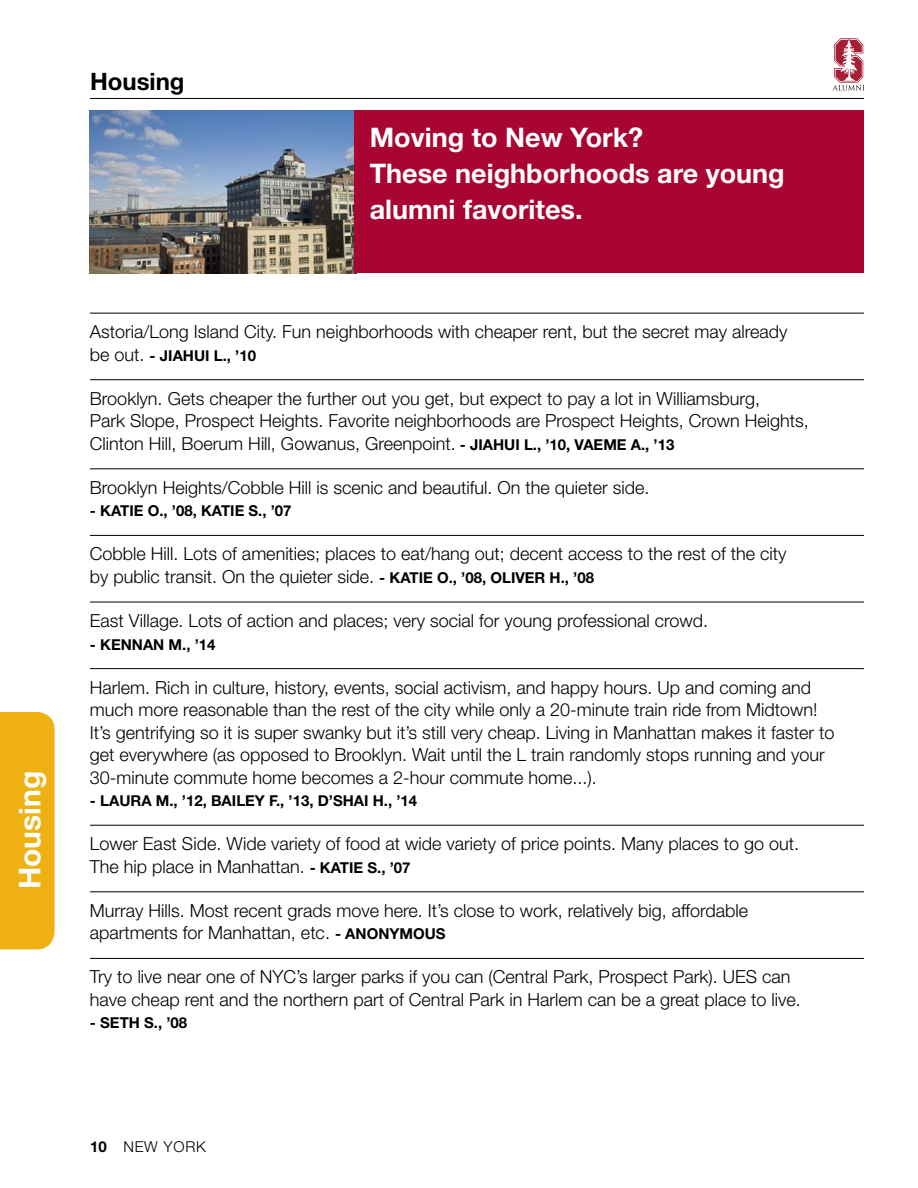
<style>
.page{position:relative;width:918px;height:1188px;background:#fff}
.page>*{position:absolute;margin:0;border:0;box-sizing:border-box;transform-origin:0 0}
.t1{font:700 30px "Helvetica Neue";color:#fff}
.t2{font:700 27px/36px "Helvetica Neue";color:#fff}
.t3{font:700 24px "Helvetica Neue";color:#000}
.t4{font:300 18px/22.5px "Helvetica Neue";color:#000}
.t5{font:700 15px "Helvetica Neue";color:#000}
.t6{font:300 15px "Helvetica Neue";letter-spacing:.05em;color:#000}
.s1{font-weight:300;font-size:18px}
.s2{font-weight:700;font-size:15px}
.s3{font-weight:700}
</style>
<div class="page">
<div style="left:0;top:712px;width:55px;height:237px;background:#eeb111"></div>
<svg style="left:832px;top:38px;width:33px;height:53px"></svg>
<hr style="left:90px;top:98px;width:774px;height:1px;background:#000">
<img style="left:90px;top:110px;width:264px;height:163px">
<div style="left:354px;top:110px;width:510px;height:163px;background:#a90533"></div>
<hr style="left:90px;top:313px;width:774px;height:1px;background:#000">
<hr style="left:90px;top:379px;width:774px;height:1px;background:#000">
<hr style="left:90px;top:469px;width:774px;height:1px;background:#000">
<hr style="left:90px;top:535px;width:774px;height:1px;background:#000">
<hr style="left:90px;top:602px;width:774px;height:1px;background:#000">
<hr style="left:90px;top:668px;width:774px;height:1px;background:#000">
<hr style="left:90px;top:825px;width:774px;height:1px;background:#000">
<hr style="left:90px;top:892px;width:774px;height:1px;background:#000">
<hr style="left:90px;top:958px;width:774px;height:1px;background:#000">
<h1 class="t1" style="left:11px;top:889px;width:120px;rotate:-90deg">Housing</h1>
<h3 class="t3" style="left:90px;top:67px;width:96px">Housing</h3>
<h2 class="t2" style="left:370px;top:119px;width:417px">Moving to New York?<br>These neighborhoods are young alumni favorites.</h2>
<p class="t4" style="left:90px;top:320px;width:699px">Astoria/Long Island City. Fun neighborhoods with cheaper rent, but the secret may already</p>
<p class="t5" style="left:90px;top:346px;width:168px"><span class="s1">be out.</span> - JIAHUI L., ’10</p>
<p class="t4" style="left:90px;top:387px;width:720px">Brooklyn. Gets cheaper the further out you get, but expect to pay a lot in Williamsburg,<br>Park Slope, Prospect Heights. Favorite neighborhoods are Prospect Heights, Crown Heights,<br>Clinton Hill, Boerum Hill, Gowanus, Greenpoint. <span class="s2">- JIAHUI L., ’10, VAEME A., ’13</span></p>
<p class="t4" style="left:90px;top:476px;width:561px">Brooklyn Heights/Cobble Hill is scenic and beautiful. On the quieter side.</p>
<p class="t5" style="left:90px;top:502px;width:203px">- KATIE O., ’08, KATIE S., ’07</p>
<p class="t4" style="left:90px;top:542px;width:698px">Cobble Hill. Lots of amenities; places to eat/hang out; decent access to the rest of the city by public transit. On the quieter side. <span class="s2">- KATIE O., ’08, OLIVER H., ’08</span></p>
<p class="t4" style="left:90px;top:609px;width:620px">East Village. Lots of action and places; very social for young professional crowd.</p>
<p class="t5" style="left:90px;top:635px;width:127px">- KENNAN M., ’14</p>
<p class="t4" style="left:90px;top:676px;width:746px">Harlem. Rich in culture, history, events, social activism, and happy hours. Up and coming and much more reasonable than the rest of the city while only a 20-minute train ride from Midtown!<br>It’s gentrifying so it is super swanky but it’s still very cheap. Living in Manhattan makes it faster to get everywhere (as opposed to Brooklyn. Wait until the L train randomly stops running and your 30-minute commute home becomes a 2-hour commute home...).</p>
<p class="t5" style="left:90px;top:792px;width:329px">- LAURA M., ’12, BAILEY F., ’13, D’SHAI H., ’14</p>
<p class="t4" style="left:90px;top:832px;width:711px">Lower East Side. Wide variety of food at wide variety of price points. Many places to go out.<br>The hip place in Manhattan. <span class="s2">- KATIE S., ’07</span></p>
<p class="t4" style="left:90px;top:899px;width:660px">Murray Hills. Most recent grads move here. It’s close to work, relatively big, affordable apartments for Manhattan, etc. <span class="s2">- ANONYMOUS</span></p>
<p class="t4" style="left:90px;top:965px;width:712px">Try to live near one of NYC’s larger parks if you can (Central Park, Prospect Park). UES can have cheap rent and the northern part of Central Park in Harlem can be a great place to live.</p>
<p class="t5" style="left:90px;top:1014px;width:99px">- SETH S., ’08</p>
<p class="t6" style="left:90px;top:1137px;width:117px"><span class="s3">10</span> NEW YORK</p>
</div>
